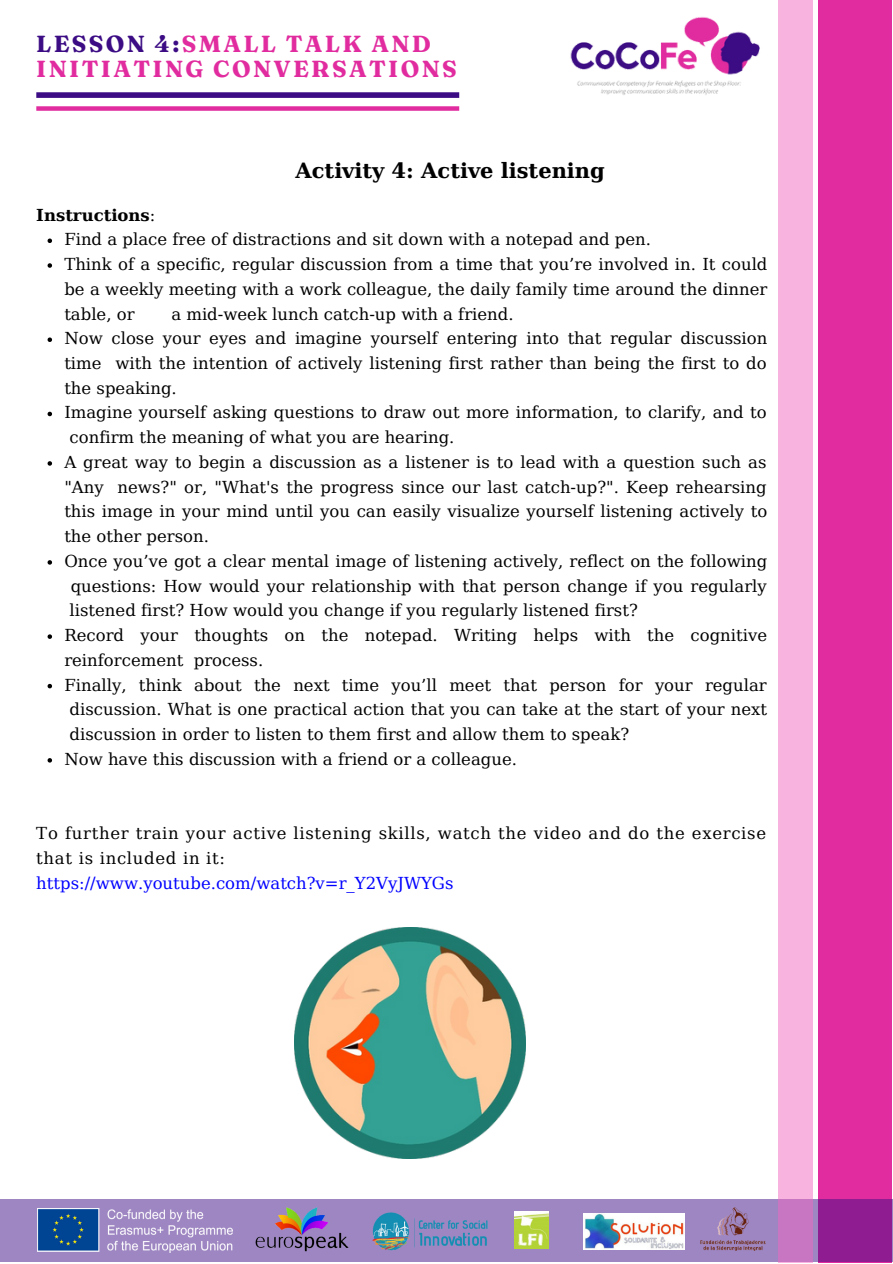
<style>
.page{position:relative;width:893px;height:1264px;background:#fff}
.page>*{position:absolute;margin:0;border:0;box-sizing:border-box;transform-origin:0 0}
.t1{font:700 23.25px/25px "Fraunces 9 pt";letter-spacing:.1em;color:#e12c9f}
.t2{font:700 21px "DejaVu Serif";color:#000}
.t3{font:16.5px/24.8px "DejaVu Serif";color:#000}
.t4{font:16.5px/24.8px "DejaVu Serif";letter-spacing:.045em;color:#000}
.t5{font:16.5px "DejaVu Serif";color:#00f}
.t6{font:700 16.5px "DejaVu Serif";color:#000}
.s1{color:#3c0c84}
.s2{font-weight:400}
</style>
<div class="page">
<img style="left:294px;top:927px;width:232px;height:231px">
<svg style="left:48px;top:238px;width:4px;height:5px"></svg>
<svg style="left:48px;top:263px;width:4px;height:5px"></svg>
<svg style="left:48px;top:337px;width:4px;height:5px"></svg>
<svg style="left:48px;top:412px;width:4px;height:4px"></svg>
<svg style="left:48px;top:461px;width:4px;height:4px"></svg>
<svg style="left:48px;top:560px;width:4px;height:4px"></svg>
<svg style="left:48px;top:634px;width:4px;height:5px"></svg>
<svg style="left:48px;top:684px;width:4px;height:4px"></svg>
<svg style="left:48px;top:758px;width:4px;height:4px"></svg>
<img style="left:570px;top:16px;width:190px;height:79px">
<div style="left:36px;top:92px;width:423px;height:6px;background:#3c0c84"></div>
<div style="left:36px;top:106px;width:423px;height:5px;background:#e12c9f"></div>
<div style="left:818px;top:0;width:73px;height:1262px;background:#e12c9f"></div>
<svg style="left:0;top:1198px;width:892px;height:63px;background:#9f78bb"></svg>
<div style="left:777px;top:0;width:35px;height:1262px;background:#f9b3df"></div>
<img style="left:38px;top:1208px;width:194px;height:44px">
<img style="left:697px;top:1205px;width:71px;height:47px">
<img style="left:360px;top:1208px;width:138px;height:44px">
<img style="left:254px;top:1205px;width:94px;height:47px">
<img style="left:514px;top:1211px;width:34px;height:37px">
<img style="left:583px;top:1213px;width:101px;height:36px">
<h1 class="t1" style="left:36px;top:31px;width:422px"><span class="s1">LESSON 4:</span>SMALL TALK AND<br>INITIATING CONVERSATIONS</h1>
<p class="t6" style="left:36px;top:205px;width:121px">Instructions<span class="s2">:</span></p>
<p class="t2" style="left:295px;top:158px;width:311px">Activity 4: Active listening</p>
<p class="t3" style="left:64px;top:227px;width:704px">Find a place free of distractions and sit down with a notepad and pen.<br>Think of a specific, regular discussion from a time that you’re involved in. It could be a weekly meeting with a work colleague, the daily family time around the dinner table, or</p>
<p class="t3" style="left:171px;top:301px;width:344px">a mid-week lunch catch-up with a friend.</p>
<p class="t3" style="left:64px;top:326px;width:704px">Now close your eyes and imagine yourself entering into that regular discussion</p>
<p class="t3" style="left:64px;top:351px;width:703px">time with the intention of actively listening first rather than being the first to do</p>
<p class="t3" style="left:64px;top:375px;width:114px">the speaking.</p>
<p class="t3" style="left:64px;top:400px;width:704px">Imagine yourself asking questions to draw out more information, to clarify, and to</p>
<p class="t3" style="left:70px;top:425px;width:386px">confirm the meaning of what you are hearing.</p>
<p class="t3" style="left:64px;top:450px;width:703px">A great way to begin a discussion as a listener is to lead with a question such as</p>
<p class="t3" style="left:64px;top:474px;width:703px">"Any news?" or, "What's the progress since our last catch-up?". Keep rehearsing</p>
<p class="t3" style="left:64px;top:499px;width:704px">this image in your mind until you can easily visualize yourself listening actively to</p>
<p class="t3" style="left:64px;top:524px;width:146px">the other person.</p>
<p class="t3" style="left:64px;top:549px;width:704px">Once you’ve got a clear mental image of listening actively, reflect on the following</p>
<p class="t3" style="left:71px;top:573px;width:697px">questions: How would your relationship with that person change if you regularly</p>
<p class="t3" style="left:70px;top:598px;width:569px">listened first? How would you change if you regularly listened first?</p>
<p class="t3" style="left:64px;top:623px;width:704px">Record your thoughts on the notepad. Writing helps with the cognitive</p>
<p class="t3" style="left:64px;top:647px;width:200px">reinforcement process.</p>
<p class="t3" style="left:64px;top:672px;width:704px">Finally, think about the next time you’ll meet that person for your regular</p>
<p class="t3" style="left:70px;top:697px;width:699px">discussion. What is one practical action that you can take at the start of your next</p>
<p class="t3" style="left:70px;top:722px;width:561px">discussion in order to listen to them first and allow them to speak?</p>
<p class="t3" style="left:64px;top:746px;width:454px">Now have this discussion with a friend or a colleague.</p>
<p class="t4" style="left:36px;top:821px;width:731px">To further train your active listening skills, watch the video and do the exercise that is included in it:</p>
<p class="t5" style="left:36px;top:873px;width:418px">https://www.youtube.com/watch?v=r_Y2VyJWYGs</p>
</div>
